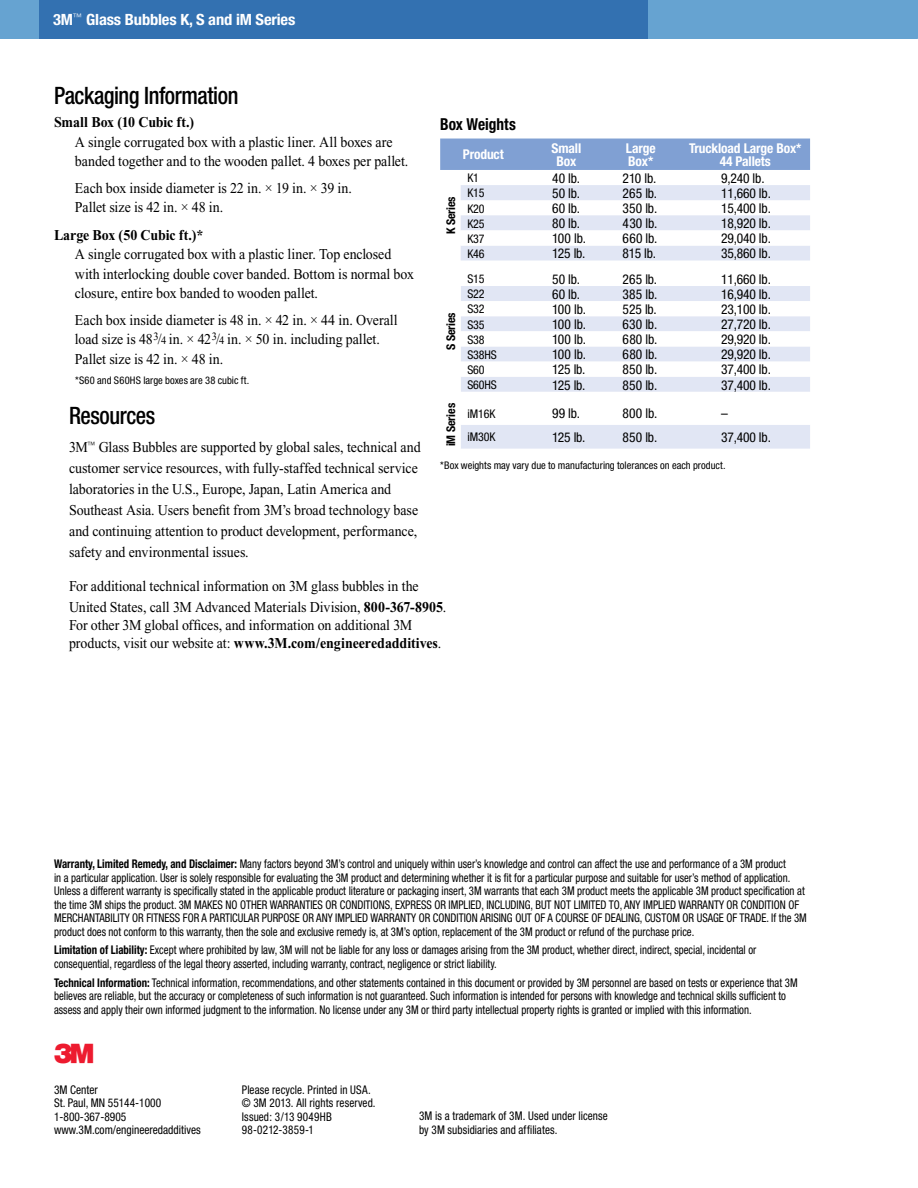
<style>
.page{position:relative;width:918px;height:1188px;background:#fff}
.page>*{position:absolute;margin:0;border:0;box-sizing:border-box;transform-origin:0 0}
.t1{font:27px "Logo 3 Mv 3 tt";color:#ed1b2f}
.t2{font:500 condensed 24px "Helvetica Neue";letter-spacing:-.02em;color:#000;scale:.93 1}
.t3{font:700 condensed 16.5px "Helvetica Neue";color:#000;scale:.93 1}
.t4{font:700 condensed 15.45px "Helvetica Neue";letter-spacing:-.01em;color:#fff;scale:1.06 1}
.t5{font:15px/19.5px "Times New Roman";letter-spacing:-.005em;color:#000;scale:.93 1}
.t6{font:700 15px "Times New Roman";letter-spacing:-.005em;color:#000;scale:.93 1}
.t7{font:condensed 13.5px "Helvetica Neue";letter-spacing:-.01em;color:#000}
.t8{font:700 condensed 13.5px/13.5px "Helvetica Neue";letter-spacing:-.01em;color:#fff;text-align:center}
.t9{font:condensed 12px/13.5px "Helvetica Neue";color:#000;scale:.9 1}
.t10{font:condensed 12px/13.5px "Helvetica Neue";color:#000;scale:.93 1}
.t11{font:condensed 12px/13.5px "Helvetica Neue";color:#000;scale:.95 1}
.t12{font:condensed 12px "Helvetica Neue";color:#000}
.t13{font:700 condensed 12px "Helvetica Neue";letter-spacing:-.01em;color:#000}
.t14{font:condensed 10.5px "Helvetica Neue";letter-spacing:.005em;color:#000}
.s1{font-size:11.25px}
.s2{font-weight:700}
</style>
<div class="page">
<div style="left:0;top:0;width:918px;height:39px;background:#66a3d1"></div>
<div style="left:440px;top:139px;width:370px;height:31px;background:#80a0d3"></div>
<svg style="left:461px;top:185px;width:349px;height:45px;fill:#e1e6f4"></svg>
<svg style="left:461px;top:246px;width:349px;height:203px"></svg>
<div style="left:39px;top:0;width:609px;height:39px;background:#3371b1"></div>
<p class="t4" style="left:53px;top:11px;width:230px">3M<sup>™</sup> Glass Bubbles K, S and iM Series</p>
<h2 class="t2" style="left:54px;top:81px;width:200px">Packaging Information</h2>
<p class="t6" style="left:54px;top:114px;width:152px">Small Box (10 Cubic ft.)</p>
<p class="t5" style="left:75px;top:132px;width:360px">A single corrugated box with a plastic liner. All boxes are banded together and to the wooden pallet. 4 boxes per pallet.</p>
<p class="t5" style="left:75px;top:178px;width:299px">Each box inside diameter is 22 in. × 19 in. × 39 in.<br>Pallet size is 42 in. × 48 in.</p>
<p class="t6" style="left:54px;top:227px;width:162px">Large Box (50 Cubic ft.)*</p>
<p class="t5" style="left:75px;top:245px;width:366px">A single corrugated box with a plastic liner. Top enclosed with interlocking double cover banded. Bottom is normal box closure, entire box banded to wooden pallet.</p>
<p class="t5" style="left:75px;top:310px;width:349px">Each box inside diameter is 48 in. × 42 in. × 44 in. Overall load size is 48<sup>3</sup>/<span class="s1">4</span> in. × 42<sup>3</sup>/<span class="s1">4</span> in. × 50 in. including pallet.<br>Pallet size is 42 in. × 48 in.</p>
<p class="t14" style="left:75px;top:374px;width:176px">*S60 and S60HS large boxes are 38 cubic ft.</p>
<h3 class="t3" style="left:440px;top:114px;width:83px">Box Weights</h3>
<p class="t13" style="left:444px;top:234px;width:40px;rotate:-90deg">K Series</p>
<p class="t13" style="left:444px;top:350px;width:39px;rotate:-90deg">S Series</p>
<p class="t8" style="left:463px;top:148px;width:42px">Product</p>
<p class="t8" style="left:552px;top:141px;width:31px">Small<br>Box</p>
<p class="t8" style="left:626px;top:141px;width:31px;text-align:left">Large<br>Box*</p>
<p class="t8" style="left:689px;top:141px;width:114px">Truckload Large Box*<br>44 Pallets</p>
<p class="t12" style="left:467px;top:171px;width:13px">K1</p>
<p class="t7" style="left:552px;top:170px;width:30px">40 lb.</p>
<p class="t7" style="left:623px;top:170px;width:35px">210 lb.</p>
<p class="t7" style="left:721px;top:170px;width:45px">9,240 lb.</p>
<p class="t12" style="left:467px;top:186px;width:19px">K15</p>
<p class="t7" style="left:552px;top:185px;width:29px">50 lb.</p>
<p class="t7" style="left:623px;top:185px;width:36px">265 lb.</p>
<p class="t7" style="left:721px;top:185px;width:51px">11,660 lb.</p>
<p class="t12" style="left:467px;top:201px;width:19px">K20</p>
<p class="t7" style="left:552px;top:201px;width:29px">60 lb.</p>
<p class="t7" style="left:623px;top:201px;width:36px">350 lb.</p>
<p class="t7" style="left:721px;top:201px;width:51px">15,400 lb.</p>
<p class="t12" style="left:467px;top:216px;width:19px">K25</p>
<p class="t7" style="left:552px;top:216px;width:29px">80 lb.</p>
<p class="t7" style="left:623px;top:216px;width:36px">430 lb.</p>
<p class="t7" style="left:721px;top:216px;width:51px">18,920 lb.</p>
<p class="t12" style="left:467px;top:232px;width:19px">K37</p>
<p class="t7" style="left:552px;top:231px;width:35px">100 lb.</p>
<p class="t7" style="left:623px;top:231px;width:36px">660 lb.</p>
<p class="t7" style="left:721px;top:231px;width:51px">29,040 lb.</p>
<p class="t12" style="left:467px;top:247px;width:19px">K46</p>
<p class="t7" style="left:552px;top:246px;width:35px">125 lb.</p>
<p class="t7" style="left:623px;top:246px;width:35px">815 lb.</p>
<p class="t7" style="left:721px;top:246px;width:51px">35,860 lb.</p>
<p class="t12" style="left:467px;top:272px;width:19px">S15</p>
<p class="t7" style="left:552px;top:271px;width:29px">50 lb.</p>
<p class="t7" style="left:623px;top:271px;width:36px">265 lb.</p>
<p class="t7" style="left:721px;top:271px;width:51px">11,660 lb.</p>
<p class="t12" style="left:467px;top:287px;width:19px">S22</p>
<p class="t7" style="left:552px;top:286px;width:29px">60 lb.</p>
<p class="t7" style="left:623px;top:286px;width:36px">385 lb.</p>
<p class="t7" style="left:721px;top:286px;width:51px">16,940 lb.</p>
<p class="t12" style="left:467px;top:302px;width:19px">S32</p>
<p class="t7" style="left:552px;top:301px;width:35px">100 lb.</p>
<p class="t7" style="left:623px;top:301px;width:36px">525 lb.</p>
<p class="t7" style="left:721px;top:301px;width:51px">23,100 lb.</p>
<p class="t12" style="left:467px;top:317px;width:19px">S35</p>
<p class="t7" style="left:552px;top:317px;width:35px">100 lb.</p>
<p class="t7" style="left:623px;top:317px;width:36px">630 lb.</p>
<p class="t7" style="left:721px;top:317px;width:51px">27,720 lb.</p>
<p class="t12" style="left:467px;top:332px;width:19px">S38</p>
<p class="t7" style="left:552px;top:332px;width:35px">100 lb.</p>
<p class="t7" style="left:623px;top:332px;width:36px">680 lb.</p>
<p class="t7" style="left:721px;top:332px;width:51px">29,920 lb.</p>
<p class="t12" style="left:467px;top:348px;width:31px">S38HS</p>
<p class="t7" style="left:552px;top:347px;width:35px">100 lb.</p>
<p class="t7" style="left:623px;top:347px;width:36px">680 lb.</p>
<p class="t7" style="left:721px;top:347px;width:51px">29,920 lb.</p>
<p class="t12" style="left:467px;top:363px;width:19px">S60</p>
<p class="t7" style="left:552px;top:362px;width:35px">125 lb.</p>
<p class="t7" style="left:623px;top:362px;width:36px">850 lb.</p>
<p class="t7" style="left:721px;top:362px;width:51px">37,400 lb.</p>
<p class="t12" style="left:467px;top:378px;width:31px">S60HS</p>
<p class="t7" style="left:552px;top:377px;width:35px">125 lb.</p>
<p class="t7" style="left:623px;top:377px;width:36px">850 lb.</p>
<p class="t7" style="left:721px;top:377px;width:51px">37,400 lb.</p>
<p class="t13" style="left:444px;top:446px;width:45px;rotate:-90deg">iM Series</p>
<p class="t12" style="left:467px;top:406px;width:29px">iM16K</p>
<p class="t7" style="left:552px;top:406px;width:30px">99 lb.</p>
<p class="t7" style="left:623px;top:406px;width:36px">800 lb.</p>
<p class="t7" style="left:721px;top:406px;width:8px">–</p>
<h2 class="t2" style="left:69px;top:401px;width:94px">Resources</h2>
<p class="t5" style="left:69px;top:436px;width:380px;line-height:21px">3M<sup>™</sup> Glass Bubbles are supported by global sales, technical and customer service resources, with fully-staffed technical service laboratories in the U.S., Europe, Japan, Latin America and Southeast Asia. Users benefit from 3M’s broad technology base and continuing attention to product development, performance, safety and environmental issues.</p>
<p class="t5" style="left:69px;top:576px;width:407px;line-height:21px">For additional technical information on 3M glass bubbles in the<br>United States, call 3M Advanced Materials Division, <span class="s2">800-367-8905</span>.</p>
<p class="t5" style="left:69px;top:616px;width:402px;line-height:18px">For other 3M global offices, and information on additional 3M products, visit our website at: <span class="s2">www.3M.com/engineeredadditives</span>.</p>
<p class="t12" style="left:467px;top:430px;width:29px">iM30K</p>
<p class="t7" style="left:552px;top:429px;width:35px">125 lb.</p>
<p class="t7" style="left:623px;top:429px;width:36px">850 lb.</p>
<p class="t7" style="left:721px;top:429px;width:51px">37,400 lb.</p>
<p class="t14" style="left:440px;top:460px;width:287px">*Box weights may vary due to manufacturing tolerances on each product.</p>
<p class="t9" style="left:54px;top:857px;width:838px"><span class="s2">Warranty, Limited Remedy, and Disclaimer:</span> Many factors beyond 3M’s control and uniquely within user’s knowledge and control can affect the use and performance of a 3M product<br>in a particular application. User is solely responsible for evaluating the 3M product and determining whether it is fit for a particular purpose and suitable for user’s method of application.<br>Unless a different warranty is specifically stated in the applicable product literature or packaging insert, 3M warrants that each 3M product meets the applicable 3M product specification at the time 3M ships the product. 3M MAKES NO OTHER WARRANTIES OR CONDITIONS, EXPRESS OR IMPLIED, INCLUDING, BUT NOT LIMITED TO, ANY IMPLIED WARRANTY OR CONDITION OF MERCHANTABILITY OR FITNESS FOR A PARTICULAR PURPOSE OR ANY IMPLIED WARRANTY OR CONDITION ARISING OUT OF A COURSE OF DEALING, CUSTOM OR USAGE OF TRADE. If the 3M product does not conform to this warranty, then the sole and exclusive remedy is, at 3M’s option, replacement of the 3M product or refund of the purchase price.</p>
<p class="t9" style="left:54px;top:943px;width:782px"><span class="s2">Limitation of Liability:</span> Except where prohibited by law, 3M will not be liable for any loss or damages arising from the 3M product, whether direct, indirect, special, incidental or consequential, regardless of the legal theory asserted, including warranty, contract, negligence or strict liability.</p>
<p class="t9" style="left:54px;top:976px;width:828px"><span class="s2">Technical Information:</span> Technical information, recommendations, and other statements contained in this document or provided by 3M personnel are based on tests or experience that 3M believes are reliable, but the accuracy or completeness of such information is not guaranteed. Such information is intended for persons with knowledge and technical skills sufficient to assess and apply their own informed judgment to the information. No license under any 3M or third party intellectual property rights is granted or implied with this information.</p>
<h1 class="t1" style="left:54px;top:1038px;width:41px">3</h1>
<p class="t11" style="left:54px;top:1082px;width:156px">3M Center<br>St. Paul, MN 55144-1000<br>1-800-367-8905 www.3M.com/engineeredadditives</p>
<p class="t10" style="left:242px;top:1082px;width:145px">Please recycle. Printed in USA. © 3M 2013. All rights reserved.<br>Issued: 3/13 9049HB<br>98-0212-3859-1</p>
<p class="t10" style="left:419px;top:1109px;width:205px">3M is a trademark of 3M. Used under license by 3M subsidiaries and affiliates.</p>
</div>
